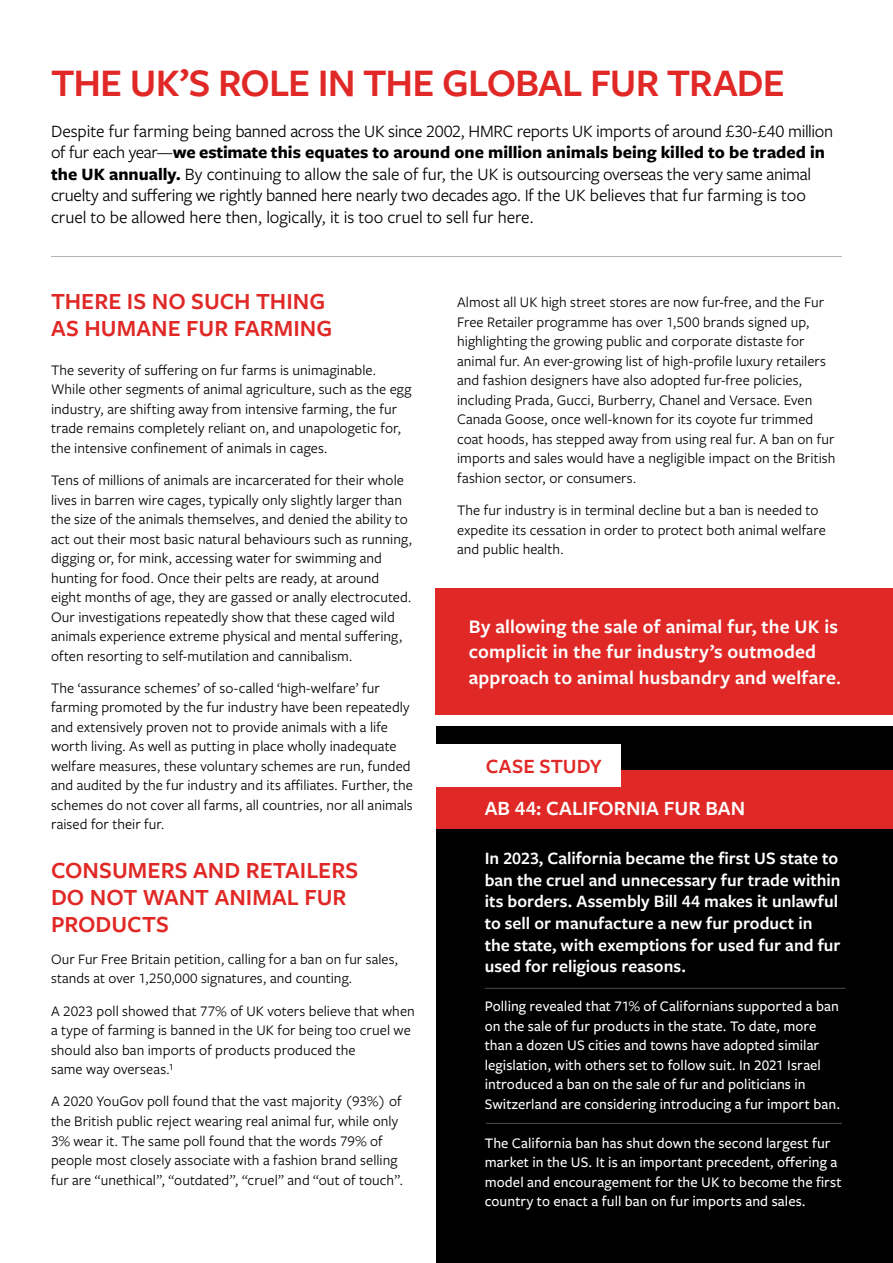
<style>
.page{position:relative;width:893px;height:1263px;background:#fff}
.page>*{position:absolute;margin:0;border:0;box-sizing:border-box;transform-origin:0 0}
.NEW_body{font:600 40.5px "Freight Sans Pro";letter-spacing:-.025em;color:#e02926}
.t1{font:600 24px/27px "Freight Sans Pro";color:#e02926}
.NEW_body-2{font:600 21px "Freight Sans Pro";color:#fff}
.NEW_body-3{font:600 21px "Freight Sans Pro";letter-spacing:.005em;color:#e02926}
.NEW_body-4{font:600 19.95px/25.5px "Freight Sans Pro";letter-spacing:.005em;color:#fff}
.NEW_body-5{font:18px/21.6px "Freight Sans Pro";letter-spacing:-.01em;color:#000}
.NEW_body-6{font:600 18px/21.6px "Freight Sans Pro";color:#fff}
.NEW_body-7{font:15.15px/19.5px "Freight Sans Pro";letter-spacing:.005em;color:#000}
.NEW_body-8{font:500 15.15px/19.5px "Freight Sans Pro";letter-spacing:.005em;color:#fff}
.NEW_body-9{font:15px/19.5px "Freight Sans Pro";letter-spacing:.005em;color:#000}
.s1{font-weight:700}
.s2{font-size:15.15px}
.s3{font-size:17.4px}
</style>
<div class="page">
<div style="left:436px;top:588px;width:457px;height:126px;background:#e02926"></div>
<div style="left:436px;top:726px;width:457px;height:537px;background:#000"></div>
<div style="left:436px;top:770px;width:457px;height:59px;background:#e02926"></div>
<div style="left:432px;top:744px;width:189px;height:42px;background:#fff"></div>
<hr style="left:485px;top:988px;width:360px;height:1px;background:#524a47">
<hr style="left:486px;top:1123px;width:356px;height:1px;background:#524a47">
<hr style="left:51px;top:256px;width:791px;height:1px;background:#b5b5b5">
<p class="NEW_body" style="left:51px;top:55px;width:735px">THE UK’S ROLE IN THE GLOBAL FUR TRADE</p>
<p class="NEW_body-5" style="left:51px;top:119px;width:784px">Despite fur farming being banned across the UK since 2002, HMRC reports UK imports of around £30-£40 million of fur each year—<span class="s1">we estimate this equates to around one million animals being killed to be traded in the UK annually.</span> By continuing to allow the sale of fur, the UK is outsourcing overseas the very same animal cruelty and suffering we rightly banned here nearly two decades ago. If the UK believes that fur farming is too cruel to be allowed here then, logically, it is too cruel to sell fur here.</p>
<p class="t1" style="left:51px;top:287px;width:283px">THERE IS NO SUCH THING<br>AS HUMANE FUR FARMING</p>
<p class="NEW_body-7" style="left:51px;top:360px;width:362px">The severity of suffering on fur farms is unimaginable.<br>While other segments of animal agriculture, such as the egg industry, are shifting away from intensive farming, the fur trade remains completely reliant on, and unapologetic for, the intensive confinement of animals in cages.</p>
<p class="NEW_body-7" style="left:51px;top:470px;width:363px">Tens of millions of animals are incarcerated for their whole lives in barren wire cages, typically only slightly larger than the size of the animals themselves, and denied the ability to act out their most basic natural behaviours such as running, digging or, for mink, accessing water for swimming and hunting for food. Once their pelts are ready, at around eight months of age, they are gassed or anally electrocuted.<br>Our investigations repeatedly show that these caged wild animals experience extreme physical and mental suffering, often resorting to self-mutilation and cannibalism.</p>
<p class="NEW_body-7" style="left:51px;top:678px;width:364px">The ‘assurance schemes’ of so-called ‘high-welfare’ fur farming promoted by the fur industry have been repeatedly and extensively proven not to provide animals with a life worth living. As well as putting in place wholly inadequate welfare measures, these voluntary schemes are run, funded and audited by the fur industry and its affiliates. Further, the schemes do not cover all farms, all countries, nor all animals raised for their fur.</p>
<p class="t1" style="left:51px;top:855px;width:309px">CONSUMERS AND RETAILERS<br>DO NOT WANT ANIMAL FUR<br>PRODUCTS</p>
<p class="NEW_body-9" style="left:51px;top:949px;width:349px">Our Fur Free Britain petition, calling for a ban on fur sales, stands at over 1,250,000 si<span class="s2">gnatures, and counting.</span></p>
<p class="NEW_body-7" style="left:51px;top:1000px;width:365px">A 2023 poll showed that 77% of UK voters believe that when a type of farming is banned in the UK for being too cruel we should also ban imports of products produced the<br>same way overseas.¹</p>
<p class="NEW_body-7" style="left:51px;top:1091px;width:354px">A 2020 YouGov poll found that the vast majority (93%) of the British public reject wearing real animal fur, while only 3% wear it. The same poll found that the words 79% of people most closely associate with a fashion brand selling fur are “unethical”, “outdated”, “cruel” and “out of touch”.</p>
<p class="NEW_body-7" style="left:457px;top:292px;width:380px">Almost all UK high street stores are now fur-free, and the Fur Free Retailer programme has over 1,500 brands signed up, highlighting the growing public and corporate distaste for animal fur. An ever-growing list of high-profile luxury retailers and fashion designers have also adopted fur-free policies, including Prada, Gucci, Burberry, Chanel and Versace. Even Canada Goose, once well-known for its coyote fur trimmed coat hoods, has stepped away from using real fur. A ban on fur imports and sales would have a negligible impact on the British fashion sector, or consumers.</p>
<p class="NEW_body-7" style="left:457px;top:500px;width:370px">The fur industry is in terminal decline but a ban is needed to expedite its cessation in order to protect both animal welfare and public health.</p>
<p class="NEW_body-4" style="left:469px;top:613px;width:373px">By allowing the sale of animal fur, the UK is complicit in the fur industry’s outmoded approach to animal husbandry and welfare<span class="s3">.</span></p>
<p class="NEW_body-3" style="left:486px;top:752px;width:118px">CASE STUDY</p>
<p class="NEW_body-2" style="left:485px;top:793px;width:262px">AB 44: CALIFORNIA FUR BAN</p>
<p class="NEW_body-6" style="left:485px;top:847px;width:357px">In 2023, California became the first US state to ban the cruel and unnecessary fur trade within its borders. Assembly Bill 44 makes it unlawful to sell or manufacture a new fur product in the state, with exemptions for used fur and fur used for religious reasons.</p>
<p class="NEW_body-8" style="left:485px;top:996px;width:357px">Polling revealed that 71% of Californians supported a ban on the sale of fur products in the state. To date, more than a dozen US cities and towns have adopted similar legislation, with others set to follow suit. In 2021 Israel introduced a ban on the sale of fur and politicians in Switzerland are considering introducing a fur import ban.</p>
<p class="NEW_body-8" style="left:485px;top:1132px;width:358px">The California ban has shut down the second largest fur market in the US. It is an important precedent, offering a model and encouragement for the UK to become the first country to enact a full ban on fur imports and sales.</p>
</div>
